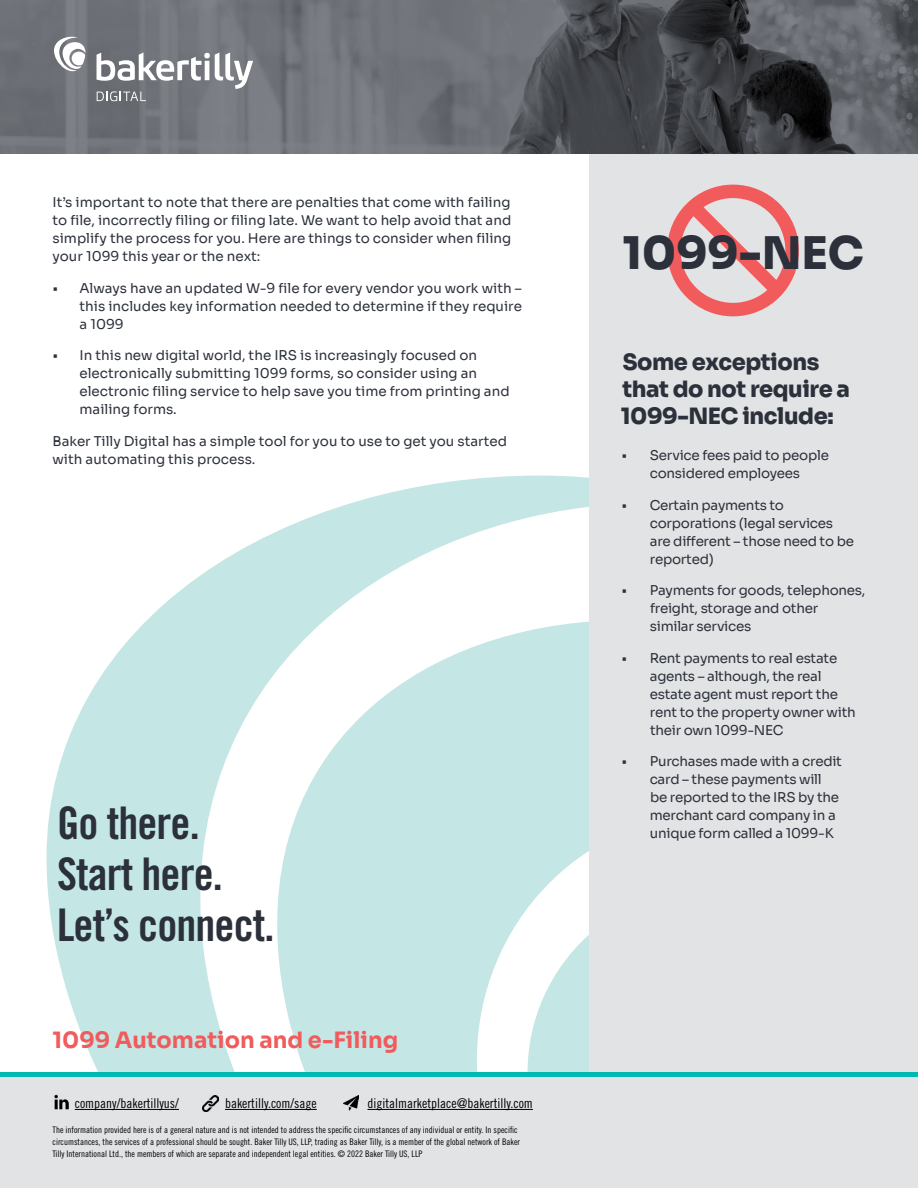
<style>
.page{position:relative;width:918px;height:1188px;background:#fff}
.page>*{position:absolute;margin:0;border:0;box-sizing:border-box;transform-origin:0 0}
.t1{font:45px/51px "Trade Gothic LT Std Bd Cn 20";letter-spacing:-.02em;color:#2b303a}
.t2{font:800 45px "Sora";color:#2b303a}
.t3{font:800 22.5px/27px "Sora";letter-spacing:-.02em;color:#2b303a}
.t4{font:700 22.5px "Sora";color:#f15b5c}
.t5{font:13.5px/18px "Sora";letter-spacing:-.02em;color:#2b303a}
.t6{font:13.5px/18px "Sora";color:#2b303a}
.t7{font:13.5px "Trade Gothic LT Std Cn 18";color:#000}
.t8{font:9px/12px "Trade Gothic LT Std Cn 18";color:#000}
</style>
<div class="page">
<svg style="left:47px;top:476px;width:543px;height:596px;fill:#c4e7e6"></svg>
<div style="left:590px;top:153px;width:328px;height:923px;background:#e2e3e4"></div>
<svg style="left:671px;top:184px;width:128px;height:128px"></svg>
<svg style="left:0;top:0;width:918px;height:153px;background:#5e6166"></svg>
<div style="left:0;top:1076px;width:918px;height:112px;background:#e2e3e4"></div>
<hr style="left:0;top:1072px;width:918px;height:4px;background:#00bab2">
<hr style="left:367px;top:1109px;width:166px;height:1px;background:#000">
<img style="left:203px;top:1095px;width:16px;height:16px">
<hr style="left:225px;top:1109px;width:92px;height:1px;background:#000">
<img style="left:54px;top:1095px;width:15px;height:15px">
<hr style="left:75px;top:1109px;width:104px;height:1px;background:#000">
<svg style="left:54px;top:37px;width:31px;height:34px"></svg>
<svg style="left:97px;top:52px;width:156px;height:49px"></svg>
<img style="left:343px;top:1095px;width:16px;height:16px">
<p class="t5" style="left:53px;top:192px;width:460px;text-align:justify">It’s important to note that there are penalties that come with failing to file, incorrectly filing or filing late. We want to help avoid that and simplify the process for you. Here are things to consider when filing your 1099 this year or the next:</p>
<p class="t5" style="left:80px;top:278px;width:444px;text-align:justify;text-indent:-27px">• Always have an updated W-9 file for every vendor you work with – this includes key information needed to determine if they require a 1099</p>
<p class="t6" style="left:80px;top:345px;width:432px;text-indent:-27px">• In this new digital world, the IRS is increasingly focused on electronically submitting 1099 forms, so consider using an electronic filing service to help save you time from printing and mailing forms.</p>
<p class="t6" style="left:53px;top:431px;width:456px">Baker Tilly Digital has a simple tool for you to use to get you started with automating this process.</p>
<h1 class="t1" style="left:57px;top:797px;width:219px">Go there.<br>Start here.<br>Let’s connect.</h1>
<h2 class="t4" style="left:53px;top:1022px;width:347px">1099 Automation and e-Filing</h2>
<p class="t7" style="left:75px;top:1095px;width:106px">company/bakertillyus/</p>
<p class="t7" style="left:225px;top:1095px;width:93px">bakertilly.com/sage</p>
<p class="t7" style="left:367px;top:1095px;width:167px">digitalmarketplace@bakertilly.com</p>
<p class="t8" style="left:53px;top:1124px;width:469px">The information provided here is of a general nature and is not intended to address the specific circumstances of any individual or entity. In specific circumstances, the services of a professional should be sought. Baker Tilly US, LLP, trading as Baker Tilly, is a member of the global network of Baker<br>Tilly International Ltd., the members of which are separate and independent legal entities. © 2022 Baker Tilly US, LLP</p>
<h1 class="t2" style="left:622px;top:216px;width:243px">1099-NEC</h1>
<h2 class="t3" style="left:621px;top:347px;width:231px">Some exceptions that do not require a<br>1099-NEC include:</h2>
<p class="t5" style="left:622px;top:445px;width:209px;text-align:center">• Service fees paid to people considered employees</p>
<p class="t5" style="left:650px;top:495px;width:206px;text-indent:-28px">• Certain payments to corporations (legal services are different – those need to be reported)</p>
<p class="t5" style="left:650px;top:580px;width:217px;text-indent:-28px">• Payments for goods, telephones, freight, storage and other similar services</p>
<p class="t5" style="left:650px;top:648px;width:208px;text-indent:-28px">• Rent payments to real estate agents – although, the real estate agent must report the rent to the property owner with their own 1099-NEC</p>
<p class="t5" style="left:650px;top:751px;width:194px;text-indent:-28px">• Purchases made with a credit card – these payments will be reported to the IRS by the merchant card company in a unique form called a 1099-K</p>
</div>
